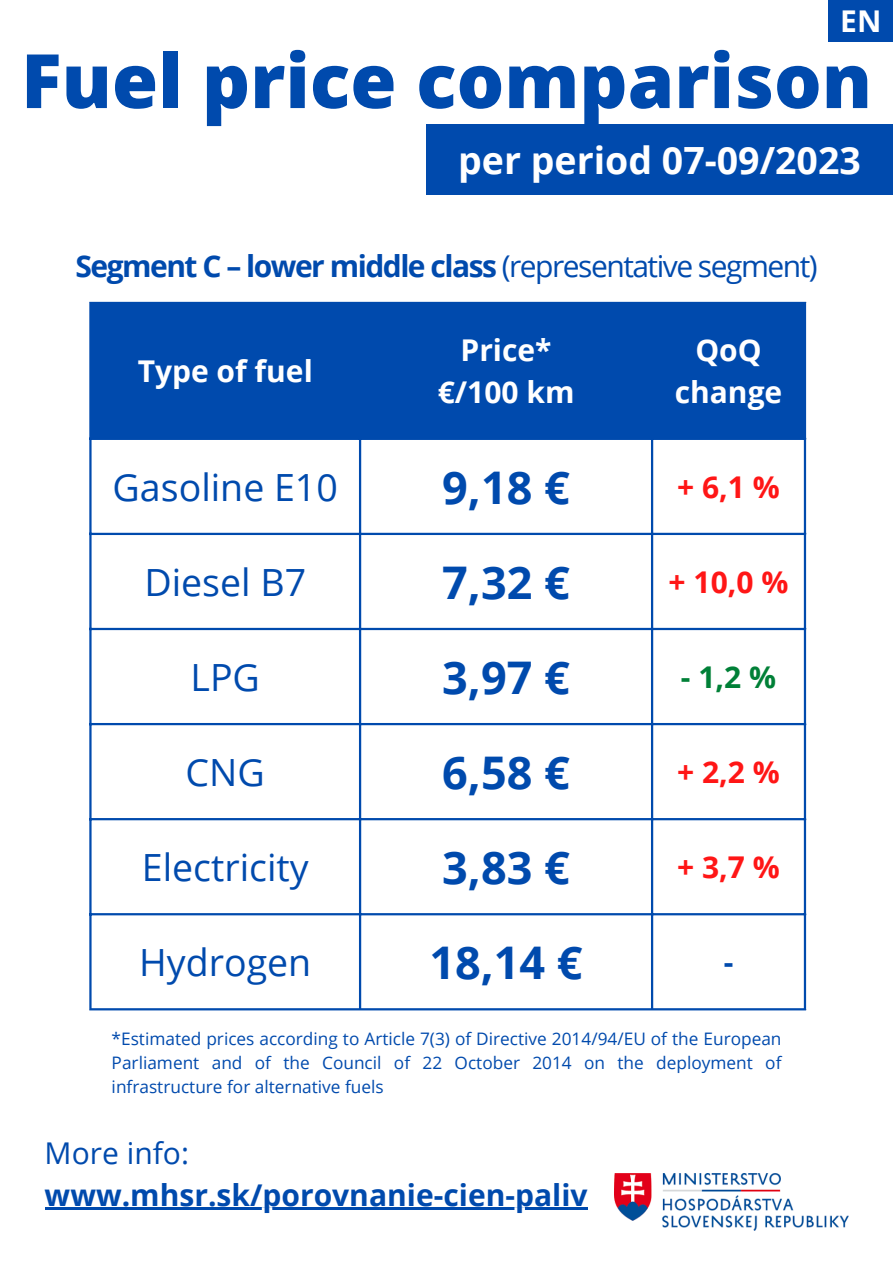
<style>
.page{position:relative;width:893px;height:1263px;background:#fff}
.page>*{position:absolute;margin:0;border:0;box-sizing:border-box;transform-origin:0 0}
.t1{font:800 75px "Open Sans";color:#004aad}
.t2{font:700 45px "Open Sans";color:#004aad}
.t3{font:37.5px "Open Sans";color:#004aad}
.t4{font:700 37.5px "Open Sans";color:#fff}
.t5{font:700 30px "Open Sans";letter-spacing:-.05em;color:#004aad}
.t6{font:700 30px "Open Sans";color:#004aad}
.t7{font:700 30px/41.6px "Open Sans";color:#fff;text-align:center}
.t8{font:700 30px "Open Sans";color:#ff1616}
.t9{font:30px "Open Sans";color:#004aad}
.t10{font:700 30px "Open Sans";color:#008037}
.t11{font:17.25px/23.6px "Open Sans";color:#004aad;text-align:justify}
.s1{font-weight:400}
</style>
<div class="page">
<div style="left:426px;top:124px;width:467px;height:70px;background:#004aad"></div>
<img style="left:614px;top:1174px;width:234px;height:56px">
<hr style="left:45px;top:1207px;width:542px;height:3px;background:#004aad">
<div style="left:828px;top:0;width:65px;height:42px;background:#004aad"></div>
<div style="left:92px;top:304px;width:712px;height:134px;background:#004aad"></div>
<svg style="left:92px;top:532px;width:267px;height:384px"></svg>
<hr style="left:89px;top:304px;width:3px;height:704px;background:#004aad">
<hr style="left:359px;top:304px;width:2px;height:704px;background:#004aad">
<hr style="left:651px;top:304px;width:2px;height:704px;background:#004aad">
<hr style="left:804px;top:304px;width:2px;height:704px;background:#004aad">
<hr style="left:89px;top:302px;width:717px;height:2px;background:#004aad">
<hr style="left:89px;top:438px;width:717px;height:2px;background:#004aad">
<hr style="left:89px;top:533px;width:717px;height:2px;background:#004aad">
<hr style="left:89px;top:628px;width:717px;height:2px;background:#004aad">
<hr style="left:89px;top:723px;width:717px;height:2px;background:#004aad">
<hr style="left:89px;top:818px;width:717px;height:2px;background:#004aad">
<hr style="left:89px;top:913px;width:717px;height:2px;background:#004aad">
<hr style="left:89px;top:1008px;width:717px;height:2px;background:#004aad">
<p class="t7" style="left:840px;top:0;width:43px">EN</p>
<p class="t1" style="left:21px;top:28px;width:852px">Fuel price comparison</p>
<p class="t4" style="left:458px;top:134px;width:404px">per period 07-09/2023</p>
<p class="t5" style="left:75px;top:245px;width:743px">Segment C – lower middle class <span class="s1">(representative segment)</span></p>
<p class="t7" style="left:138px;top:350px;width:177px">Type of fuel</p>
<p class="t7" style="left:460px;top:329px;width:93px">Price*</p>
<p class="t7" style="left:438px;top:371px;width:138px">€/100 km</p>
<p class="t7" style="left:674px;top:329px;width:109px">QoQ change</p>
<p class="t3" style="left:113px;top:461px;width:227px">Gasoline E10</p>
<p class="t2" style="left:442px;top:455px;width:129px">9,18 €</p>
<p class="t8" style="left:677px;top:466px;width:104px">+ 6,1 %</p>
<p class="t3" style="left:144px;top:556px;width:163px">Diesel B7</p>
<p class="t2" style="left:442px;top:550px;width:129px">7,32 €</p>
<p class="t8" style="left:668px;top:561px;width:121px">+ 10,0 %</p>
<p class="t3" style="left:191px;top:651px;width:71px">LPG</p>
<p class="t2" style="left:442px;top:646px;width:129px">3,97 €</p>
<p class="t10" style="left:681px;top:656px;width:97px">- 1,2 %</p>
<p class="t3" style="left:186px;top:746px;width:81px">CNG</p>
<p class="t2" style="left:442px;top:741px;width:129px">6,58 €</p>
<p class="t8" style="left:677px;top:751px;width:104px">+ 2,2 %</p>
<p class="t3" style="left:142px;top:841px;width:168px">Electricity</p>
<p class="t2" style="left:442px;top:836px;width:129px">3,83 €</p>
<p class="t8" style="left:677px;top:846px;width:104px">+ 3,7 %</p>
<p class="t3" style="left:139px;top:936px;width:174px">Hydrogen</p>
<p class="t2" style="left:429px;top:931px;width:154px">18,14 €</p>
<p class="t6" style="left:723px;top:941px;width:11px">-</p>
<p class="t11" style="left:112px;top:1027px;width:671px">*Estimated prices according to Article 7(3) of Directive 2014/94/EU of the European Parliament and of the Council of 22 October 2014 on the deployment of infrastructure for alternative fuels</p>
<p class="t9" style="left:45px;top:1132px;width:146px">More info:</p>
<p class="t6" style="left:45px;top:1174px;width:544px">www.mhsr.sk/porovnanie-cien-paliv</p>
</div>
